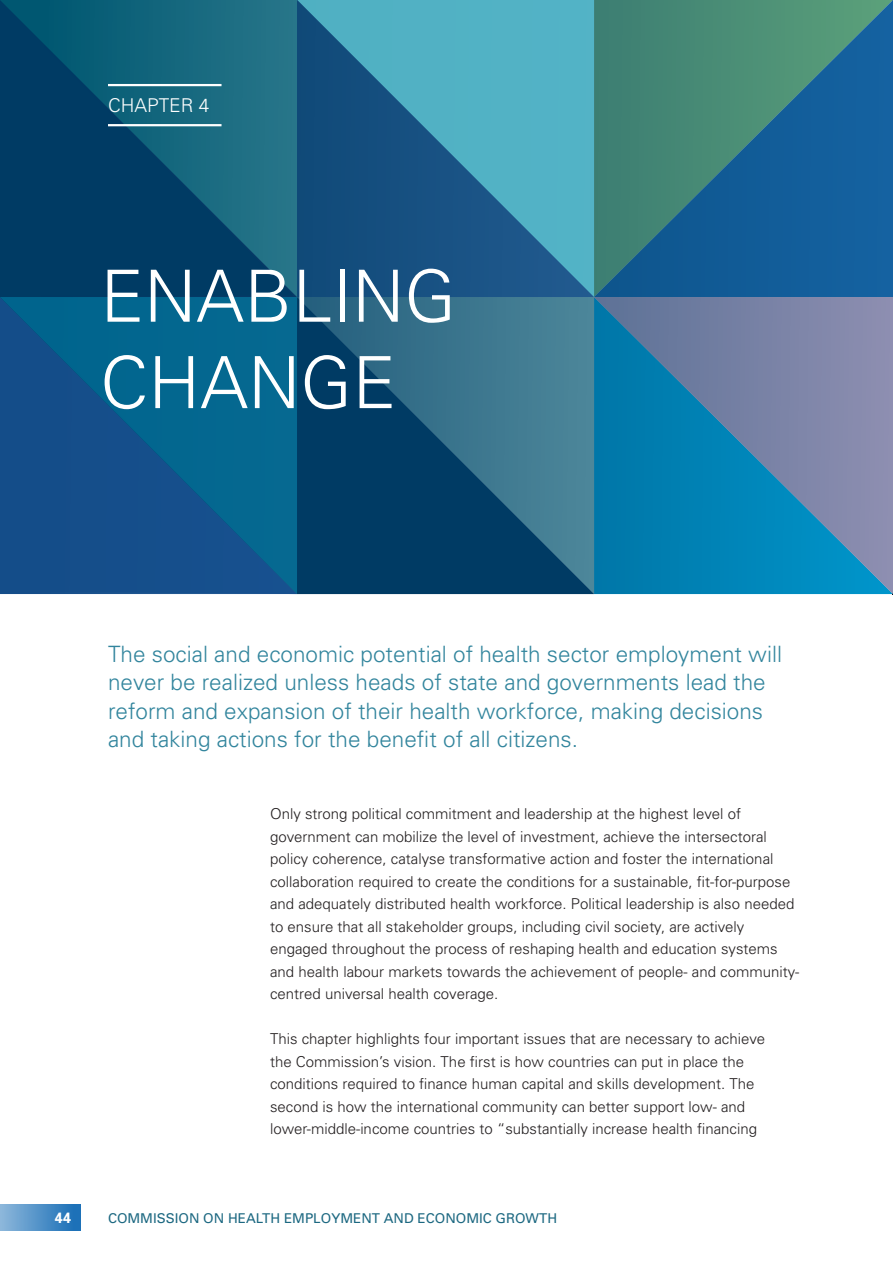
<style>
.page{position:relative;width:893px;height:1263px;background:#fff}
.page>*{position:absolute;margin:0;border:0;box-sizing:border-box;transform-origin:0 0}
.t1{font:300 72px/86.4px "Univers";color:#fff}
.t2{font:300 22.5px/28.5px "Univers";color:#32859d}
.t3{font:300 19.05px "Univers";color:#fff}
.t4{font:300 15px/22.5px "Univers";color:#231f20}
.t5{font:700 15px "Univers";color:#fff}
.t6{font:13.5px "Univers";color:#1c6881}
</style>
<div class="page">
<div style="left:0;top:1204px;width:81px;height:27px;background:linear-gradient(to right,#8db7db,#146bb5)"></div>
<svg style="left:297px;top:0;width:596px;height:594px;background:#2e708f"></svg>
<svg style="left:297px;top:0;width:297px;height:297px;background:#327ea1"></svg>
<svg style="left:0;top:0;width:297px;height:297px;background:#0c5271"></svg>
<svg style="left:0;top:297px;width:297px;height:297px;background:#0c5a8c"></svg>
<hr style="left:108px;top:124px;width:114px;height:2px;background:#fff">
<hr style="left:108px;top:84px;width:114px;height:2px;background:#fff">
<p class="t3" style="left:108px;top:93px;width:103px">CHAPTER 4</p>
<h1 class="t1" style="left:100px;top:251px;width:358px">ENABLING<br>CHANGE</h1>
<p class="t2" style="left:108px;top:639px;width:675px">The social and economic potential of health sector employment will never be realized unless heads of state and governments lead the reform and expansion of their health workforce, making decisions and taking actions for the benefit of all citizens.</p>
<p class="t4" style="left:270px;top:802px;width:531px">Only strong political commitment and leadership at the highest level of government can mobilize the level of investment, achieve the intersectoral policy coherence, catalyse transformative action and foster the international collaboration required to create the conditions for a sustainable, fit-for-purpose and adequately distributed health workforce. Political leadership is also needed to ensure that all stakeholder groups, including civil society, are actively engaged throughout the process of reshaping health and education systems and health labour markets towards the achievement of people- and community&shy;centred universal health coverage.</p>
<p class="t4" style="left:270px;top:1027px;width:497px">This chapter highlights four important issues that are necessary to achieve the Commission’s vision. The first is how countries can put in place the conditions required to finance human capital and skills development. The second is how the international community can better support low- and lower-middle-income countries to “substantially increase health financing</p>
<p class="t5" style="left:54px;top:1208px;width:18px">44</p>
<p class="t6" style="left:108px;top:1210px;width:451px">COMMISSION ON HEALTH EMPLOYMENT AND ECONOMIC GROWTH</p>
</div>
